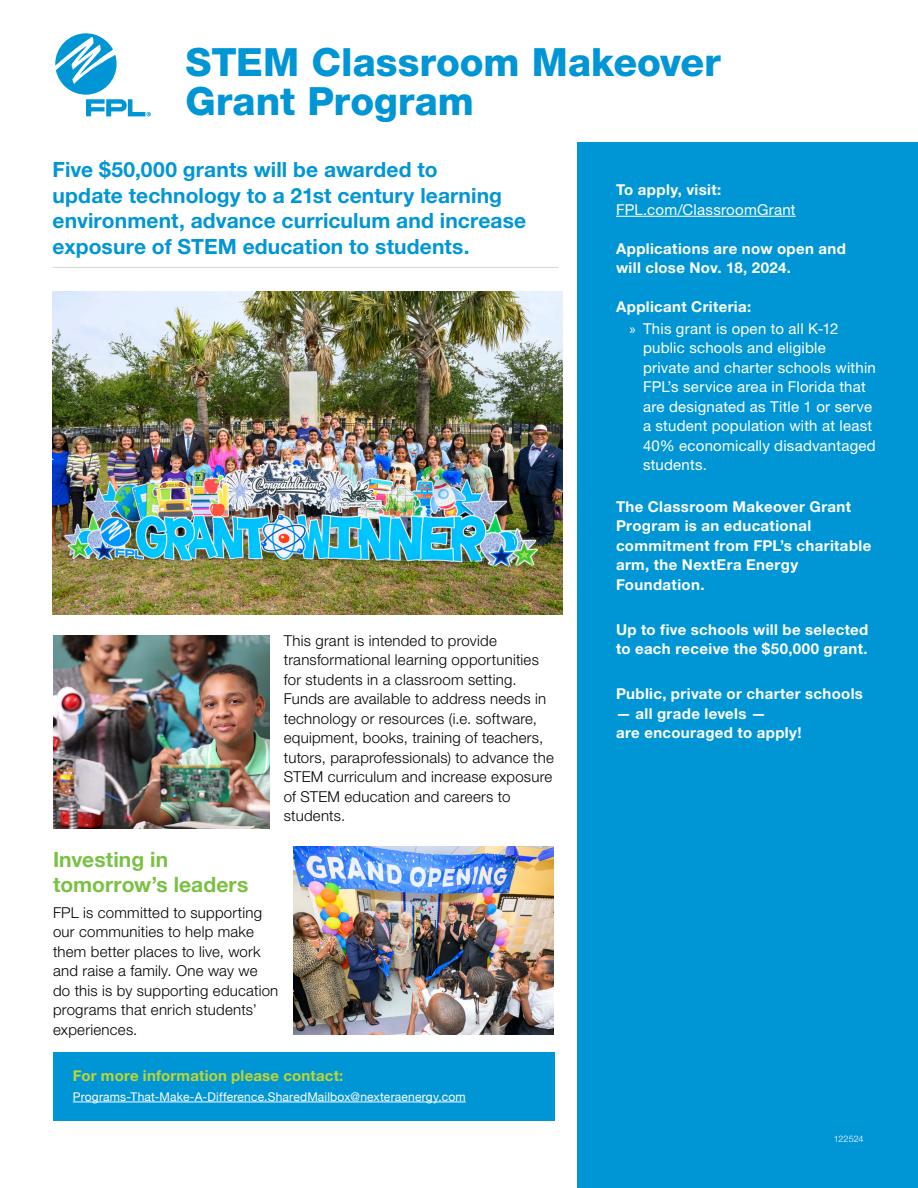
<style>
.page{position:relative;width:918px;height:1188px;background:#fff}
.page>*{position:absolute;margin:0;border:0;box-sizing:border-box;transform-origin:0 0}
.t1{font:800 39px/39px "Helvetica Neue LT Std";color:#0096d6}
.t2{font:700 21px/25.5px "Helvetica Neue LT Std";letter-spacing:.005em;color:#0096d6}
.t3{font:700 21px/25.2px "Helvetica Neue";letter-spacing:.005em;color:#7ac143}
.t4{font:300 15px/19.5px "Helvetica Neue LT Std";letter-spacing:.015em;color:#000}
.t5{font:700 15px/19.5px "Helvetica Neue LT Std";letter-spacing:.025em;color:#fff}
.t6{font:15px/19.5px "Helvetica Neue LT Std";letter-spacing:.015em;color:#fff}
.t7{font:700 15px "Helvetica Neue";letter-spacing:.01em;color:#c1d52f}
.t8{font:12px "Helvetica Neue";letter-spacing:.015em;color:#fff}
.t9{font:300 9px "Helvetica Neue LT Std";color:#fff}
.s1{font-weight:700}
.s2{font-family:"Myriad Pro"}
</style>
<div class="page">
<hr style="left:53px;top:267px;width:505px;height:1px;background:#d0d4d3">
<img style="left:53px;top:292px;width:510px;height:323px">
<div style="left:53px;top:1052px;width:501px;height:69px;background:#0096d6"></div>
<div style="left:578px;top:143px;width:340px;height:1045px;background:#0096d6"></div>
<hr style="left:73px;top:1102px;width:393px;height:1px;background:#fff">
<hr style="left:616px;top:216px;width:180px;height:1px;background:#fff">
<img style="left:293px;top:846px;width:261px;height:189px">
<img style="left:53px;top:635px;width:217px;height:194px">
<svg style="left:55px;top:33px;width:96px;height:83px"></svg>
<h1 class="t1" style="left:185px;top:42px;width:537px">STEM Classroom Makeover<br>Grant Program</h1>
<h2 class="t2" style="left:53px;top:156px;width:475px">Five $50,000 grants will be awarded to<br>update technology to a 21st century learning environment, advance curriculum and increase exposure of STEM education to students.</h2>
<h2 class="t3" style="left:53px;top:847px;width:197px">Investing in tomorrow’s leaders</h2>
<p class="t4" style="left:284px;top:630px;width:272px">This grant is intended to provide transformational learning opportunities for students in a classroom setting.<br>Funds are available to address needs in technology or resources (i.e. software, equipment, books, training of teachers, tutors, paraprofessionals) to advance the STEM curriculum and increase exposure of STEM education and careers to students.</p>
<p class="t4" style="left:53px;top:902px;width:227px">FPL is committed to supporting our communities to help make them better places to live, work and raise a family. One way we do this is by supporting education programs that enrich students’ experiences.</p>
<p class="t7" style="left:73px;top:1064px;width:272px">For more information please contact:</p>
<p class="t8" style="left:73px;top:1088px;width:394px">Programs-That-Make-A-Difference.SharedMailbox@nexteraenergy.com</p>
<p class="t5" style="left:616px;top:180px;width:107px">To apply, visit:</p>
<p class="t6" style="left:616px;top:199px;width:181px">FPL.com/ClassroomGrant</p>
<p class="t5" style="left:616px;top:238px;width:231px">Applications are now open and will close Nov. 18, 2024.</p>
<p class="t6" style="left:630px;top:296px;width:211px;line-height:21.6px;text-indent:-14px"><span class="s1">Applicant Criteria:<br></span><span class="s2">»</span> This grant is open to all K-12</p>
<p class="t6" style="left:643px;top:338px;width:234px">public schools and eligible private and charter schools within<br>FPL’s service area in Florida that are designated as Title 1 or serve a student population with at least<br>40% economically disadvantaged students.</p>
<p class="t5" style="left:616px;top:496px;width:257px">The Classroom Makeover Grant<br>Program is an educational commitment from FPL’s charitable arm, the NextEra Energy<br>Foundation.</p>
<p class="t5" style="left:616px;top:619px;width:254px">Up to five schools will be selected to each receive the $50,000 grant.</p>
<p class="t5" style="left:616px;top:684px;width:248px">Public, private or charter schools</p>
<p class="t5" style="left:616px;top:703px;width:187px">— all grade levels —<br>are encouraged to apply!</p>
<p class="t9" style="left:834px;top:1133px;width:31px">122524</p>
</div>
